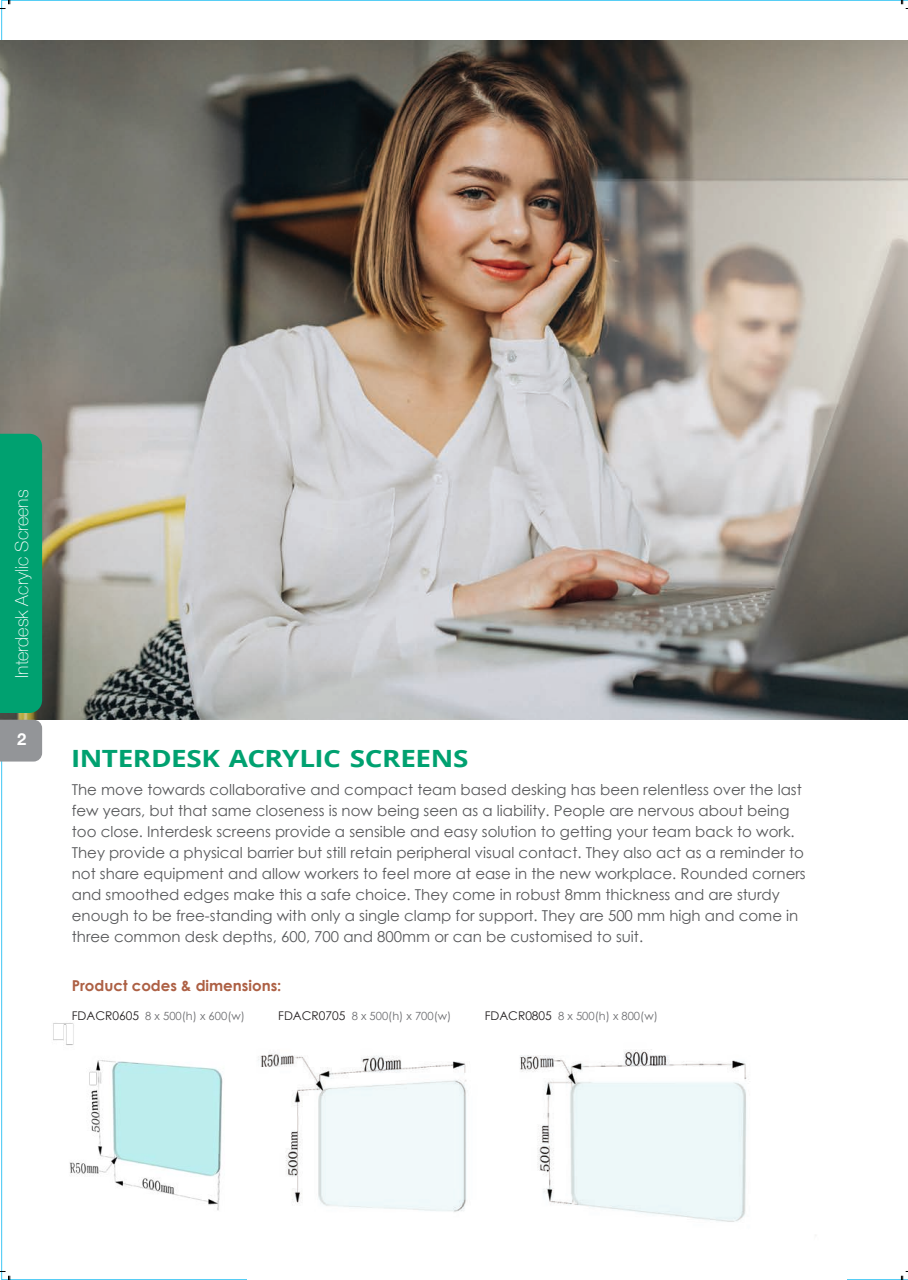
<style>
.page{position:relative;width:908px;height:1280px;background:#fff}
.page>*{position:absolute;margin:0;border:0;box-sizing:border-box;transform-origin:0 0}
.t1{font:700 23.7px "Open Sans";letter-spacing:-.015em;color:#00a170;scale:1.17 1}
.t2{font:100 18px "Helvetica Neue";color:#fff}
.t3{font:700 16.5px "Helvetica Neue";color:#fff}
.t4{font:15px/21px "Century Gothic";color:#57585a}
.t5{font:700 15px "Century Gothic";color:#ad6044}
.t6{font:11.25px "Century Gothic";color:#6c6d70}
.s1{font-size:12px;color:#231f20}
</style>
<div class="page">
<img style="left:0;top:40px;width:908px;height:679px">
<div style="left:0;top:720px;width:42px;height:41px;background:#939598"></div>
<div style="left:0;top:434px;width:42px;height:279px;background:#00a170"></div>
<img style="left:53px;top:1023px;width:170px;height:188px">
<img style="left:258px;top:1053px;width:209px;height:159px">
<img style="left:520px;top:1049px;width:296px;height:187px">
<svg style="left:901px;top:1271px;width:7px;height:9px"></svg>
<svg style="left:0;top:1271px;width:11px;height:9px"></svg>
<svg style="left:0;top:0;width:11px;height:9px"></svg>
<svg style="left:901px;top:0;width:7px;height:9px"></svg>
<p class="t2" style="left:8px;top:678px;width:190px;rotate:-90deg">Interdesk Acrylic Screens</p>
<p class="t3" style="left:17px;top:726px;width:11px">2</p>
<p class="t1" style="left:71px;top:742px;width:341px">INTERDESK ACRYLIC SCREENS</p>
<p class="t4" style="left:72px;top:779px;width:736px">The move towards collaborative and compact team based desking has been relentless over the last few years, but that same closeness is now being seen as a liability. People are nervous about being too close. Interdesk screens provide a sensible and easy solution to getting your team back to work.<br>They provide a physical barrier but still retain peripheral visual contact. They also act as a reminder to not share equipment and allow workers to feel more at ease in the new workplace. Rounded corners and smoothed edges make this a safe choice. They come in robust 8mm thickness and are sturdy enough to be free-standing with only a single clamp for support. They are 500 mm high and come in three common desk depths, 600, 700 and 800mm or can be customised to suit.</p>
<p class="t5" style="left:72px;top:976px;width:211px">Product codes &amp; dimensions:</p>
<p class="t6" style="left:72px;top:1009px;width:175px"><span class="s1">FDACR0605</span> 8 x 500(h) x 600(w)</p>
<p class="t6" style="left:278px;top:1009px;width:175px"><span class="s1">FDACR0705</span> 8 x 500(h) x 700(w)</p>
<p class="t6" style="left:485px;top:1009px;width:175px"><span class="s1">FDACR0805</span> 8 x 500(h) x 800(w)</p>
</div>
